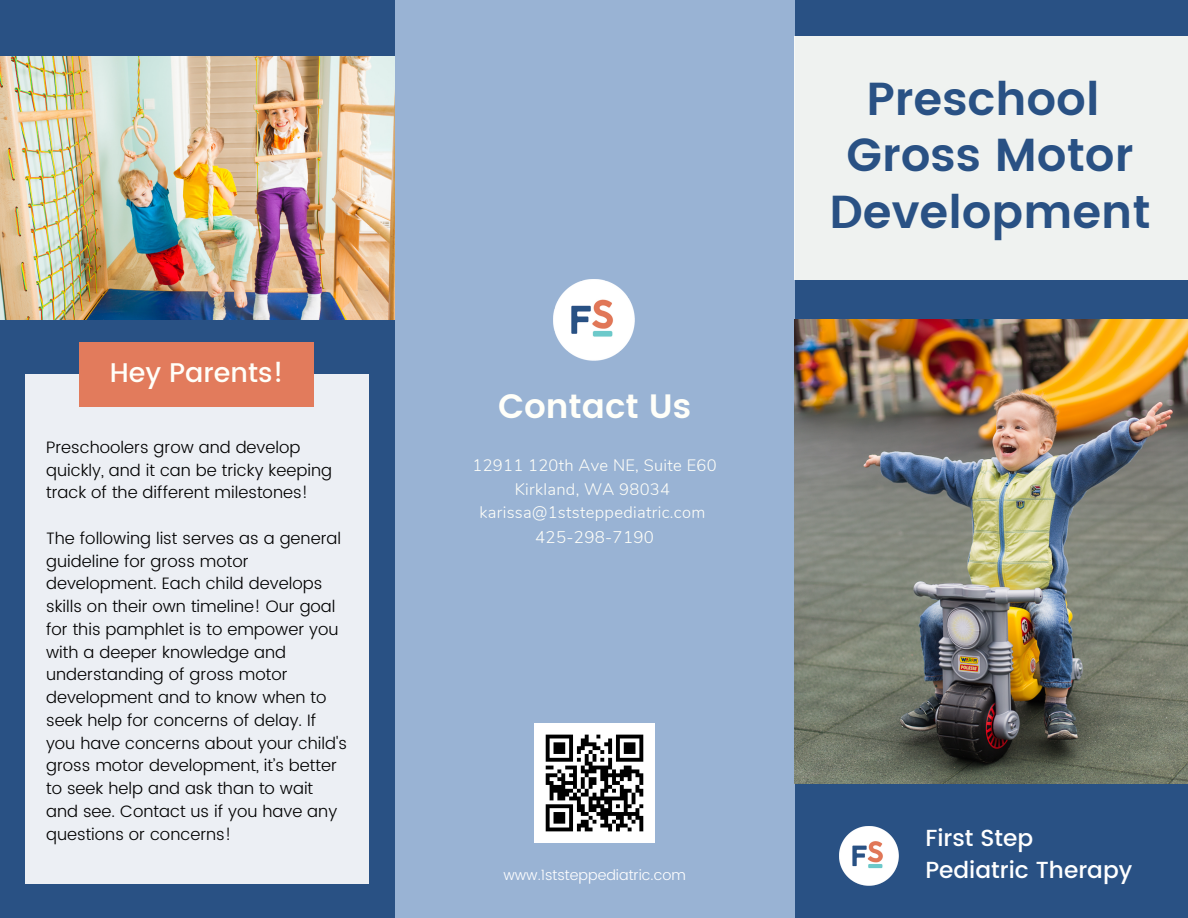
<style>
.page{position:relative;width:1188px;height:918px;background:#295184}
.page>*{position:absolute;margin:0;border:0;box-sizing:border-box;transform-origin:0 0}
.t1{font:600 46.2px/56.2px "Poppins";color:#295184;text-align:center}
.t2{font:600 33.75px "Poppins";color:#fffff9}
.t3{font:500 27px "Poppins";color:#fffff9}
.t4{font:500 23.25px "Poppins";color:#fff}
.t5{font:300 16.8px "Nunito";letter-spacing:.02em;color:#fffff9}
.t6{font:300 16.5px/22.8px "Poppins";color:#000}
.t7{font:300 16.5px "Nunito";letter-spacing:.02em;color:#fffff9}
.t8{font:300 14.4px "Poppins";color:#fff}
</style>
<div class="page">
<div style="left:395px;top:0;width:399px;height:918px;background:#99b3d4"></div>
<img style="left:794px;top:320px;width:394px;height:463px">
<div style="left:794px;top:37px;width:394px;height:243px;background:#eff2f0"></div>
<img style="left:839px;top:826px;width:60px;height:60px">
<img style="left:0;top:56px;width:394px;height:264px">
<img style="left:554px;top:279px;width:81px;height:81px">
<div style="left:25px;top:374px;width:344px;height:510px;background:#eceff4"></div>
<div style="left:79px;top:342px;width:235px;height:64px;background:#e27b5c"></div>
<img style="left:535px;top:723px;width:119px;height:120px">
<p class="t3" style="left:110px;top:356px;width:176px">Hey Parents!</p>
<p class="t6" style="left:46px;top:436px;width:287px">Preschoolers grow and develop quickly, and it can be tricky keeping track of the different milestones!</p>
<p class="t6" style="left:46px;top:527px;width:302px">The following list serves as a general guideline for gross motor development. Each child develops skills on their own timeline! Our goal for this pamphlet is to empower you with a deeper knowledge and understanding of gross motor development and to know when to seek help for concerns of delay. If you have concerns about your child's gross motor development, it’s better to seek help and ask than to wait and see. Contact us if you have any questions or concerns!</p>
<p class="t2" style="left:498px;top:387px;width:195px">Contact Us</p>
<p class="t7" style="left:473px;top:454px;width:246px">12911 120th Ave NE, Suite E60</p>
<p class="t7" style="left:515px;top:478px;width:157px">Kirkland, WA 98034</p>
<p class="t7" style="left:480px;top:502px;width:227px">karissa@1ststeppediatric.com</p>
<p class="t5" style="left:535px;top:526px;width:120px">425-298-7190</p>
<p class="t8" style="left:503px;top:867px;width:184px">www.1ststeppediatric.com</p>
<p class="t1" style="left:867px;top:71px;width:235px">Preschool</p>
<p class="t1" style="left:829px;top:127px;width:323px">Gross Motor<br>Development</p>
<p class="t4" style="left:925px;top:825px;width:109px">First Step</p>
<p class="t4" style="left:925px;top:856px;width:208px">Pediatric Therapy</p>
</div>
